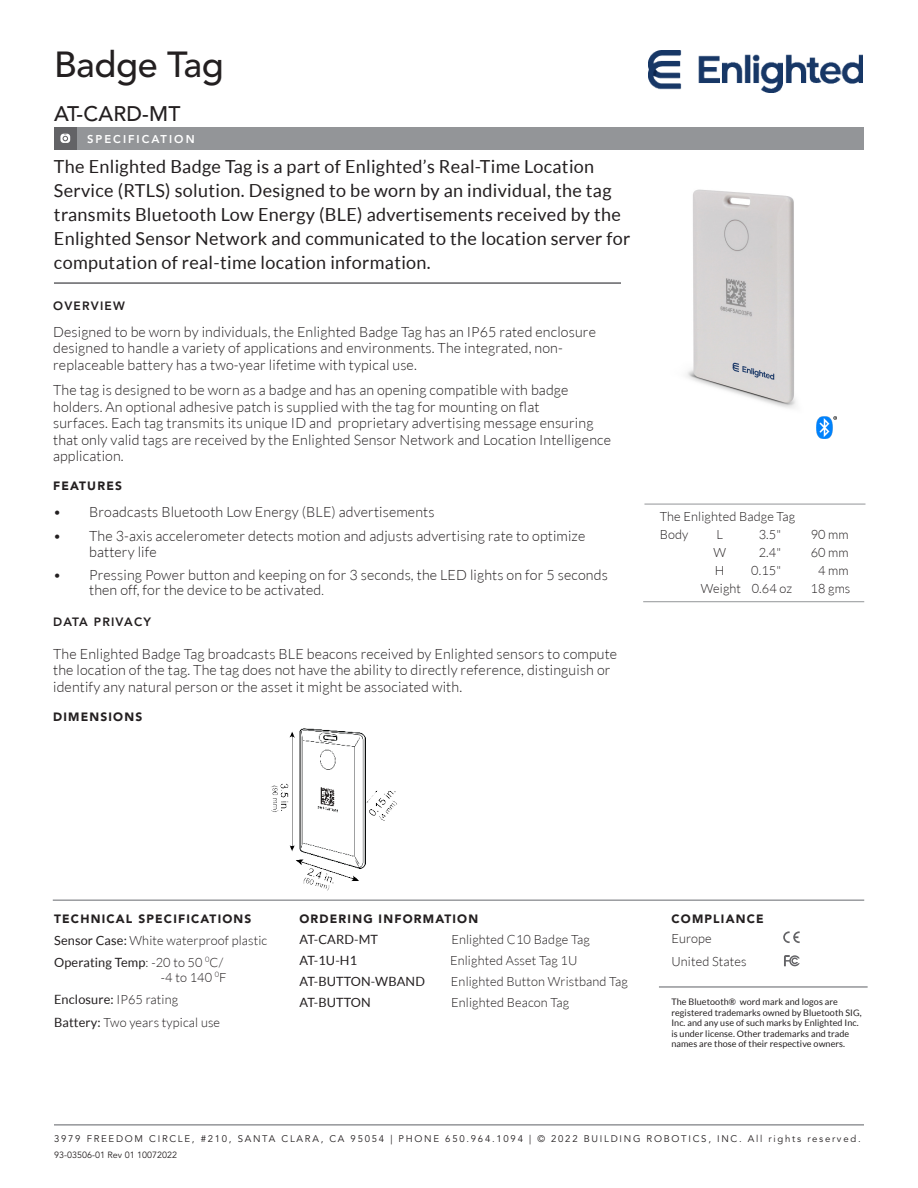
<style>
.page{position:relative;width:918px;height:1188px;background:#fff}
.page>*{position:absolute;margin:0;border:0;box-sizing:border-box;transform-origin:0 0}
.t1{font:500 36px "Avenir LT Std";letter-spacing:-.01em;color:#231f20}
.t2{font:500 21px "Avenir LT Std";letter-spacing:.01em;color:#231f20}
.Headline_Paragraph{font:18px/24px "Lato";letter-spacing:.015em;color:#231f20}
.Body_Copy_Paragraph{font:300 14.25px/16.5px "Lato";letter-spacing:.01em;color:#231f20}
.t3{font:300 12.75px/15px "Lato";letter-spacing:.01em;color:#231f20;text-align:right}
.t4{font:12.75px "Lato";letter-spacing:.01em;color:#231f20}
.Body_Copy_Paragraph-2{font:900 12px "Avenir LT Std";letter-spacing:.1em;color:#231f20}
.Body_Copy_Paragraph-3{font:800 12px "Avenir LT Std";letter-spacing:.1em;color:#231f20}
.t5{font:800 11.25px "Avenir LT Std";letter-spacing:.18em;color:#fff}
.t6{font:9.6px "Avenir LT Std";letter-spacing:.18em;color:#231f20}
.t7{font:9px/10.5px "Lato";letter-spacing:.01em;color:#231f20}
.t8{font:9px "Avenir LT Std";color:#231f20}
.s1{font-size:12.45px}
.s2{font-weight:400}
.s3{font-weight:300}
</style>
<div class="page">
<hr style="left:54px;top:1124px;width:810px;height:2px;background:#939598">
<div style="left:54px;top:127px;width:810px;height:23px;background:#939598"></div>
<div style="left:54px;top:127px;width:23px;height:23px;background:#636366"></div>
<svg style="left:60px;top:134px;width:10px;height:9px"></svg>
<hr style="left:54px;top:282px;width:567px;height:2px;background:#636366">
<hr style="left:643px;top:601px;width:221px;height:1px;background:#939598">
<hr style="left:644px;top:504px;width:222px;height:1px;background:#939598">
<hr style="left:53px;top:899px;width:811px;height:2px;background:#939598">
<img style="left:648px;top:50px;width:214px;height:43px">
<img style="left:816px;top:417px;width:20px;height:21px">
<hr style="left:659px;top:986px;width:209px;height:2px;background:#939598">
<svg style="left:783px;top:931px;width:17px;height:12px"></svg>
<svg style="left:784px;top:955px;width:16px;height:11px"></svg>
<img style="left:686px;top:189px;width:110px;height:219px">
<img style="left:271px;top:728px;width:126px;height:163px">
<p class="t1" style="left:54px;top:44px;width:171px">Badge Tag</p>
<p class="t2" style="left:54px;top:101px;width:128px">AT-CARD-MT</p>
<p class="t5" style="left:87px;top:132px;width:109px">SPECIFICATION</p>
<p class="Headline_Paragraph" style="left:54px;top:154px;width:578px">The Enlighted Badge Tag is a part of Enlighted’s Real-Time Location Service (RTLS) solution. Designed to be worn by an individual, the tag transmits Bluetooth Low Energy (BLE) advertisements received by the Enlighted Sensor Network and communicated to the location server for computation of real-time location information.</p>
<p class="Body_Copy_Paragraph-3" style="left:53px;top:298px;width:73px">OVERVIEW</p>
<p class="Body_Copy_Paragraph" style="left:53px;top:323px;width:544px">Designed to be worn by individuals, the Enlighted Badge Tag has an IP65 rated enclosure designed to handle a variety of applications and environments. The integrated, non&shy;replaceable battery has a two-year lifetime with typical use.</p>
<p class="Body_Copy_Paragraph" style="left:53px;top:382px;width:559px">The tag is designed to be worn as a badge and has an opening compatible with badge holders. An optional adhesive patch is supplied with the tag for mounting on flat<br>surfaces. Each tag transmits its unique ID and proprietary advertising message ensuring that only valid tags are received by the Enlighted Sensor Network and Location Intelligence application.</p>
<p class="Body_Copy_Paragraph-2" style="left:53px;top:479px;width:70px">FEATURES</p>
<p class="Body_Copy_Paragraph" style="left:53px;top:504px;width:383px">• Broadcasts Bluetooth Low Energy (BLE) advertisements</p>
<p class="Body_Copy_Paragraph" style="left:89px;top:527px;width:498px;text-indent:-36px">• The 3-axis accelerometer detects motion and adjusts advertising rate to optimize battery life</p>
<p class="Body_Copy_Paragraph" style="left:89px;top:568px;width:520px;line-height:15px;text-indent:-36px">• Pressing Power button and keeping on for 3 seconds, the LED lights on for 5 seconds then off, for the device to be activated<span class="s1">.</span></p>
<p class="Body_Copy_Paragraph-3" style="left:53px;top:615px;width:99px">DATA PRIVACY</p>
<p class="Body_Copy_Paragraph" style="left:53px;top:645px;width:566px">The Enlighted Badge Tag broadcasts BLE beacons received by Enlighted sensors to compute the location of the tag. The tag does not have the ability to directly reference, distinguish or identify any natural person or the asset it might be associated with.</p>
<p class="Body_Copy_Paragraph-2" style="left:53px;top:709px;width:91px">DIMENSIONS</p>
<p class="t3" style="left:660px;top:509px;width:137px">The Enlighted Badge Tag</p>
<p class="t3" style="left:660px;top:527px;width:30px">Body</p>
<p class="t3" style="left:716px;top:527px;width:8px">L</p>
<p class="t3" style="left:759px;top:527px;width:24px">3.5"</p>
<p class="t3" style="left:811px;top:527px;width:40px">90 mm</p>
<p class="t3" style="left:713px;top:545px;width:14px">W</p>
<p class="t3" style="left:759px;top:545px;width:24px">2.4"</p>
<p class="t3" style="left:811px;top:545px;width:40px">60 mm</p>
<p class="t3" style="left:715px;top:563px;width:11px">H</p>
<p class="t3" style="left:751px;top:563px;width:31px">0.15"</p>
<p class="t3" style="left:818px;top:563px;width:32px">4 mm</p>
<p class="t3" style="left:701px;top:581px;width:93px">Weight 0.64 oz</p>
<p class="t3" style="left:811px;top:581px;width:41px">18 gms</p>
<p class="Body_Copy_Paragraph-2" style="left:54px;top:911px;width:199px">TECHNICAL SPECIFICATIONS</p>
<p class="t3" style="left:54px;top:933px;width:215px"><span class="s2">Sensor Case:</span> White waterproof plastic</p>
<p class="t3" style="left:54px;top:955px;width:174px"><span class="s2">Operating Temp</span>: -20 to 50 <sup>0</sup>C/ -4 to 140 <sup>0</sup>F</p>
<p class="t4" style="left:54px;top:992px;width:126px">Enclosure: <span class="s3">IP65 rating</span></p>
<p class="t3" style="left:54px;top:1015px;width:168px"><span class="s2">Battery:</span> Two years typical use</p>
<p class="Body_Copy_Paragraph-2" style="left:671px;top:911px;width:94px">COMPLIANCE</p>
<p class="t3" style="left:671px;top:931px;width:42px">Europe</p>
<p class="t3" style="left:671px;top:954px;width:77px">United States</p>
<p class="Body_Copy_Paragraph-2" style="left:299px;top:911px;width:180px">ORDERING INFORMATION</p>
<p class="t4" style="left:299px;top:932px;width:80px">AT-CARD-MT</p>
<p class="t3" style="left:451px;top:932px;width:140px">Enlighted C10 Badge Tag</p>
<p class="t4" style="left:299px;top:953px;width:59px">AT-1U-H1</p>
<p class="t3" style="left:450px;top:953px;width:129px">Enlighted Asset Tag 1U</p>
<p class="t4" style="left:299px;top:974px;width:127px">AT-BUTTON-WBAND</p>
<p class="t3" style="left:451px;top:974px;width:178px">Enlighted Button Wristband Tag</p>
<p class="t4" style="left:299px;top:995px;width:73px">AT-BUTTON</p>
<p class="t3" style="left:451px;top:995px;width:120px">Enlighted Beacon Tag</p>
<p class="t7" style="left:671px;top:997px;width:192px">The Bluetooth® word mark and logos are registered trademarks owned by Bluetooth SIG, Inc. and any use of such marks by Enlighted Inc. is under license. Other trademarks and trade names are those of their respective owners.</p>
<p class="t6" style="left:54px;top:1133px;width:808px">3979 FREEDOM CIRCLE, #210, SANTA CLARA, CA 95054 | PHONE 650.964.1094 | © 2022 BUILDING ROBOTICS, INC. All rights reserved.</p>
<p class="t8" style="left:54px;top:1149px;width:125px">93-03506-01 Rev 01 10072022</p>
</div>
